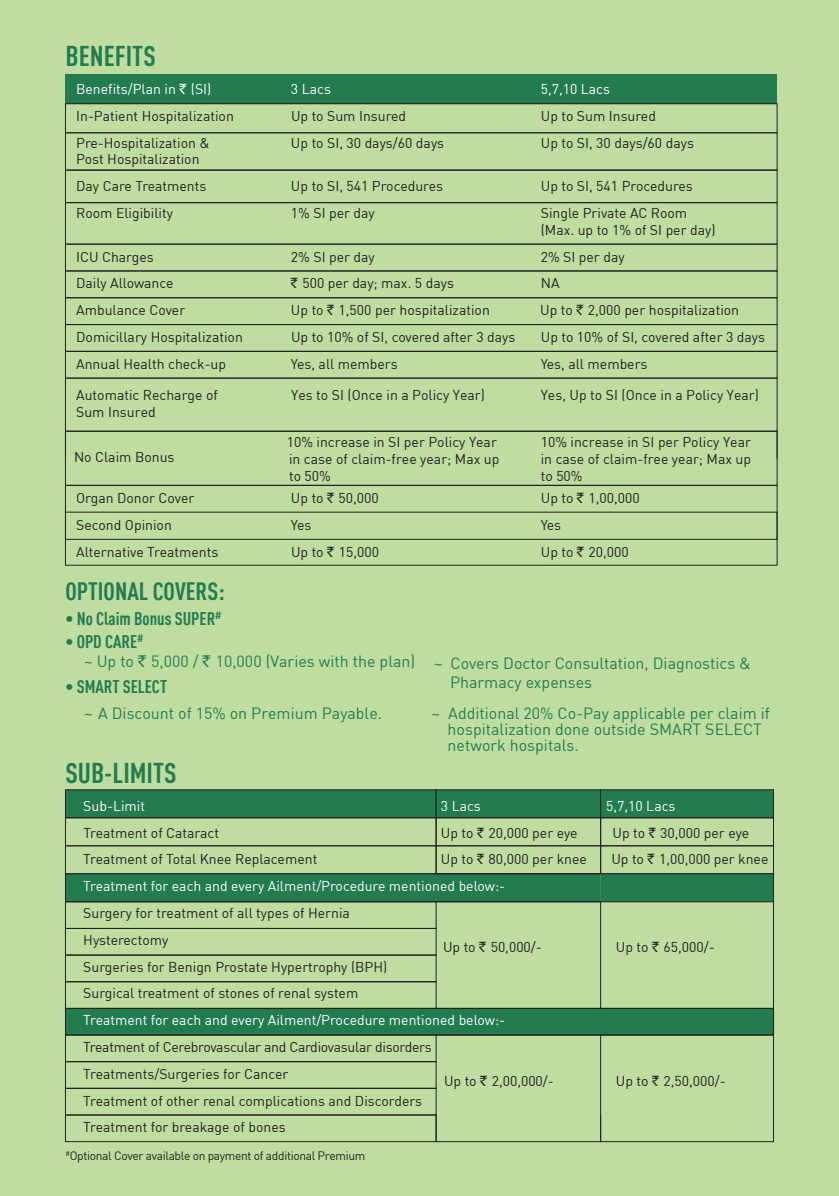
<style>
.page{position:relative;width:839px;height:1196px;background:#fff}
.page>*{position:absolute;margin:0;border:0;box-sizing:border-box;transform-origin:0 0}
.t1{font:700 28px "DIN Cond";color:#237c50}
.t2{font:700 24.6px "DIN Cond";color:#237c50}
.t3{font:700 18px "DIN Cond";color:#237c50}
.t4{font:16px/16px "DIN";color:#237c50}
.t5{font:14px/26.8px "DIN";color:#231f20}
.t6{font:14px "DIN";color:#fff}
.t7{font:14px "DIN";color:#fdfdfd}
.t8{font:12px "DIN";letter-spacing:-.03em;color:#231f20}
.s1{font-family:"Rupee Foradian"}
</style>
<div class="page">
<div style="left:0;top:0;width:838px;height:1195px;background:#bfdda1"></div>
<div style="left:65px;top:789px;width:371px;height:29px;background:#237c50;border:1px solid #231f20"></div>
<div style="left:435px;top:789px;width:165px;height:29px;background:#237c50;border:1px solid #231f20"></div>
<div style="left:600px;top:789px;width:173px;height:29px;background:#237c50;border:1px solid #231f20"></div>
<div style="left:65px;top:817px;width:371px;height:29px;border:1px solid #231f20"></div>
<div style="left:435px;top:817px;width:165px;height:29px;border:1px solid #231f20"></div>
<div style="left:600px;top:817px;width:173px;height:29px;border:1px solid #231f20"></div>
<div style="left:65px;top:845px;width:371px;height:29px;border:1px solid #231f20"></div>
<div style="left:435px;top:845px;width:165px;height:29px;border:1px solid #231f20"></div>
<div style="left:600px;top:845px;width:173px;height:29px;border:1px solid #231f20"></div>
<div style="left:65px;top:873px;width:536px;height:29px;background:#237c50;border:1px solid #231f20"></div>
<hr style="left:436px;top:901px;width:164px;height:1px;background:#231f20">
<hr style="left:436px;top:873px;width:164px;height:1px;background:#231f20">
<div style="left:600px;top:873px;width:173px;height:29px;background:#237c50;border:1px solid #231f20"></div>
<div style="left:65px;top:901px;width:371px;height:27px;border:1px solid #231f20"></div>
<div style="left:65px;top:927px;width:371px;height:28px;border:1px solid #231f20"></div>
<div style="left:65px;top:954px;width:371px;height:27px;border:1px solid #231f20"></div>
<div style="left:65px;top:981px;width:371px;height:27px;border:1px solid #231f20"></div>
<div style="left:65px;top:1007px;width:708px;height:28px;background:#237c50;border:1px solid #231f20"></div>
<hr style="left:436px;top:1034px;width:164px;height:1px;background:#231f20">
<hr style="left:436px;top:1007px;width:164px;height:1px;background:#231f20">
<div style="left:65px;top:1034px;width:371px;height:27px;border:1px solid #231f20"></div>
<div style="left:65px;top:1061px;width:371px;height:27px;border:1px solid #231f20"></div>
<div style="left:65px;top:1087px;width:371px;height:28px;border:1px solid #231f20"></div>
<div style="left:65px;top:1114px;width:371px;height:27px;border:1px solid #231f20"></div>
<svg style="left:599px;top:900px;width:174px;height:242px;background:#aace95"></svg>
<div style="left:65px;top:75px;width:711px;height:29px;background:#237c50"></div>
<div style="left:65px;top:103px;width:712px;height:30px;border:1px solid #231f20"></div>
<div style="left:65px;top:132px;width:712px;height:38px;border:1px solid #231f20"></div>
<div style="left:65px;top:170px;width:712px;height:33px;border:1px solid #231f20"></div>
<div style="left:65px;top:244px;width:712px;height:27px;border:1px solid #231f20"></div>
<div style="left:65px;top:270px;width:712px;height:28px;border:1px solid #231f20"></div>
<div style="left:65px;top:297px;width:712px;height:28px;border:1px solid #231f20"></div>
<div style="left:65px;top:324px;width:712px;height:27px;border:1px solid #231f20"></div>
<div style="left:65px;top:351px;width:712px;height:27px;border:1px solid #231f20"></div>
<div style="left:65px;top:378px;width:712px;height:53px;border:1px solid #231f20"></div>
<div style="left:65px;top:431px;width:712px;height:54px;border:1px solid #231f20"></div>
<div style="left:65px;top:485px;width:712px;height:80px;border:1px solid #231f20"></div>
<h1 class="t1" style="left:65px;top:39px;width:92px">BENEFITS</h1>
<p class="t6" style="left:76px;top:80px;width:137px">Benefits/Plan in <span class="s1">`</span> (SI)</p>
<p class="t6" style="left:291px;top:80px;width:41px">3 Lacs</p>
<p class="t6" style="left:540px;top:80px;width:71px">5,7,10 Lacs</p>
<p class="t5" style="left:76px;top:102px;width:159px">In-Patient Hospitalization</p>
<p class="t5" style="left:291px;top:102px;width:117px">Up to Sum Insured</p>
<p class="t5" style="left:540px;top:102px;width:117px">Up to Sum Insured</p>
<p class="t5" style="left:76px;top:129px;width:135px">Pre-Hospitalization &amp;</p>
<p class="t5" style="left:291px;top:129px;width:155px">Up to SI, 30 days/60 days</p>
<p class="t5" style="left:540px;top:129px;width:155px">Up to SI, 30 days/60 days</p>
<p class="t5" style="left:76px;top:146px;width:132px">Post Hospitalization<br>Day Care Treatments</p>
<p class="t5" style="left:291px;top:172px;width:153px">Up to SI, 541 Procedures</p>
<p class="t5" style="left:540px;top:172px;width:153px">Up to SI, 541 Procedures</p>
<p class="t5" style="left:76px;top:199px;width:98px">Room Eligibility</p>
<p class="t5" style="left:291px;top:199px;width:85px">1% SI per day</p>
<p class="t5" style="left:540px;top:204px;width:176px;line-height:16.8px">Single Private AC Room (Max. up to 1% of SI per day)</p>
<p class="t5" style="left:76px;top:243px;width:79px">ICU Charges</p>
<p class="t5" style="left:291px;top:243px;width:85px">2% SI per day</p>
<p class="t5" style="left:540px;top:243px;width:85px">2% SI per day</p>
<p class="t5" style="left:76px;top:270px;width:99px">Daily Allowance</p>
<p class="t5" style="left:291px;top:270px;width:164px"><span class="s1">`</span> 500 per day; max. 5 days</p>
<p class="t5" style="left:540px;top:270px;width:20px">NA</p>
<p class="t5" style="left:76px;top:296px;width:110px">Ambulance Cover</p>
<p class="t5" style="left:291px;top:296px;width:200px">Up to <span class="s1">`</span> 1,500 per hospitalization</p>
<p class="t5" style="left:540px;top:296px;width:200px">Up to <span class="s1">`</span> 2,000 per hospitalization</p>
<p class="t5" style="left:76px;top:323px;width:168px">Domicillary Hospitalization</p>
<p class="t5" style="left:291px;top:323px;width:226px">Up to 10% of SI, covered after 3 days</p>
<p class="t5" style="left:540px;top:323px;width:226px">Up to 10% of SI, covered after 3 days</p>
<p class="t5" style="left:76px;top:350px;width:151px">Annual Health check-up</p>
<p class="t5" style="left:291px;top:350px;width:108px">Yes, all members</p>
<p class="t5" style="left:540px;top:350px;width:108px">Yes, all members</p>
<p class="t5" style="left:76px;top:381px;width:143px">Automatic Recharge of</p>
<p class="t5" style="left:291px;top:381px;width:195px">Yes to SI (Once in a Policy Year)</p>
<p class="t5" style="left:540px;top:381px;width:219px">Yes, Up to SI (Once in a Policy Year)</p>
<p class="t5" style="left:76px;top:398px;width:81px">Sum Insured</p>
<p class="t5" style="left:286px;top:433px;width:214px;line-height:16.8px">10% increase in SI per Policy Year in case of claim-free year; Max up to 50%</p>
<p class="t5" style="left:540px;top:433px;width:212px;line-height:16.8px;text-align:justify">10% increase in SI per Policy Year in case of claim-free year; Max up to 50%</p>
<p class="t5" style="left:76px;top:484px;width:120px">Organ Donor Cover</p>
<p class="t5" style="left:291px;top:484px;width:89px">Up to <span class="s1">`</span> 50,000</p>
<p class="t5" style="left:540px;top:484px;width:100px">Up to <span class="s1">`</span> 1,00,000</p>
<p class="t5" style="left:76px;top:511px;width:97px">Second Opinion</p>
<p class="t5" style="left:291px;top:511px;width:22px">Yes</p>
<p class="t5" style="left:540px;top:511px;width:22px">Yes</p>
<p class="t5" style="left:76px;top:538px;width:144px">Alternative Treatments</p>
<p class="t5" style="left:291px;top:538px;width:89px">Up to <span class="s1">`</span> 15,000</p>
<p class="t5" style="left:540px;top:538px;width:89px">Up to <span class="s1">`</span> 20,000</p>
<p class="t5" style="left:74px;top:443px;width:102px">No Claim Bonus</p>
<h2 class="t2" style="left:65px;top:576px;width:161px">OPTIONAL COVERS:</h2>
<p class="t3" style="left:65px;top:607px;width:158px">• No Claim Bonus SUPER<sup>#</sup></p>
<p class="t3" style="left:65px;top:631px;width:80px">• OPD CARE<sup>#</sup></p>
<p class="t3" style="left:65px;top:675px;width:103px">• SMART SELECT</p>
<p class="t4" style="left:450px;top:653px;width:302px;line-height:19.2px;text-indent:-366px">~ Up to <span class="s1">`</span> 5,000 / <span class="s1">`</span> 10,000 (Varies with the plan) ~ Covers Doctor Consultation, Diagnostics &amp;<br>Pharmacy expenses</p>
<p class="t4" style="left:84px;top:705px;width:299px">~ A Discount of 15% on Premium Payable.</p>
<p class="t4" style="left:447px;top:705px;width:323px;text-indent:-16px">~ Additional 20% Co-Pay applicable per claim if hospitalization done outside SMART SELECT network hospitals.</p>
<h1 class="t1" style="left:65px;top:756px;width:112px">SUB-LIMITS</h1>
<p class="t6" style="left:83px;top:796px;width:63px">Sub-Limit</p>
<p class="t6" style="left:440px;top:796px;width:41px">3 Lacs</p>
<p class="t6" style="left:606px;top:796px;width:71px">5,7,10 Lacs</p>
<p class="t5" style="left:83px;top:818px;width:137px">Treatment of Cataract</p>
<p class="t5" style="left:440px;top:818px;width:138px">Up to <span class="s1">`</span> 20,000 per eye</p>
<p class="t5" style="left:612px;top:818px;width:138px">Up to <span class="s1">`</span> 30,000 per eye</p>
<p class="t5" style="left:83px;top:845px;width:235px">Treatment of Total Knee Replacement</p>
<p class="t5" style="left:440px;top:845px;width:147px">Up to <span class="s1">`</span> 80,000 per knee</p>
<p class="t5" style="left:611px;top:845px;width:158px">Up to <span class="s1">`</span> 1,00,000 per knee</p>
<p class="t7" style="left:83px;top:877px;width:423px">Treatment for each and every Ailment/Procedure mentioned below:-</p>
<p class="t5" style="left:83px;top:899px;width:305px">Surgery for treatment of all types of Hernia Hysterectomy<br>Surgeries for Benign Prostate Hypertrophy (BPH)<br>Surgical treatment of stones of renal system</p>
<p class="t6" style="left:83px;top:1011px;width:423px">Treatment for each and every Ailment/Procedure mentioned below:-</p>
<p class="t5" style="left:83px;top:1033px;width:349px">Treatment of Cerebrovascular and Cardiovasular disorders Treatments/Surgeries for Cancer<br>Treatment of other renal complications and Discorders Treatment for breakage of bones</p>
<p class="t5" style="left:443px;top:932px;width:100px">Up to <span class="s1">`</span> 50,000/-</p>
<p class="t5" style="left:615px;top:932px;width:100px">Up to <span class="s1">`</span> 65,000/-</p>
<p class="t5" style="left:444px;top:1066px;width:111px">Up to <span class="s1">`</span> 2,00,000/-</p>
<p class="t5" style="left:615px;top:1066px;width:111px">Up to <span class="s1">`</span> 2,50,000/-</p>
<p class="t8" style="left:65px;top:1147px;width:301px"><sup>#</sup>Optional Cover available on payment of additional Premium</p>
</div>
